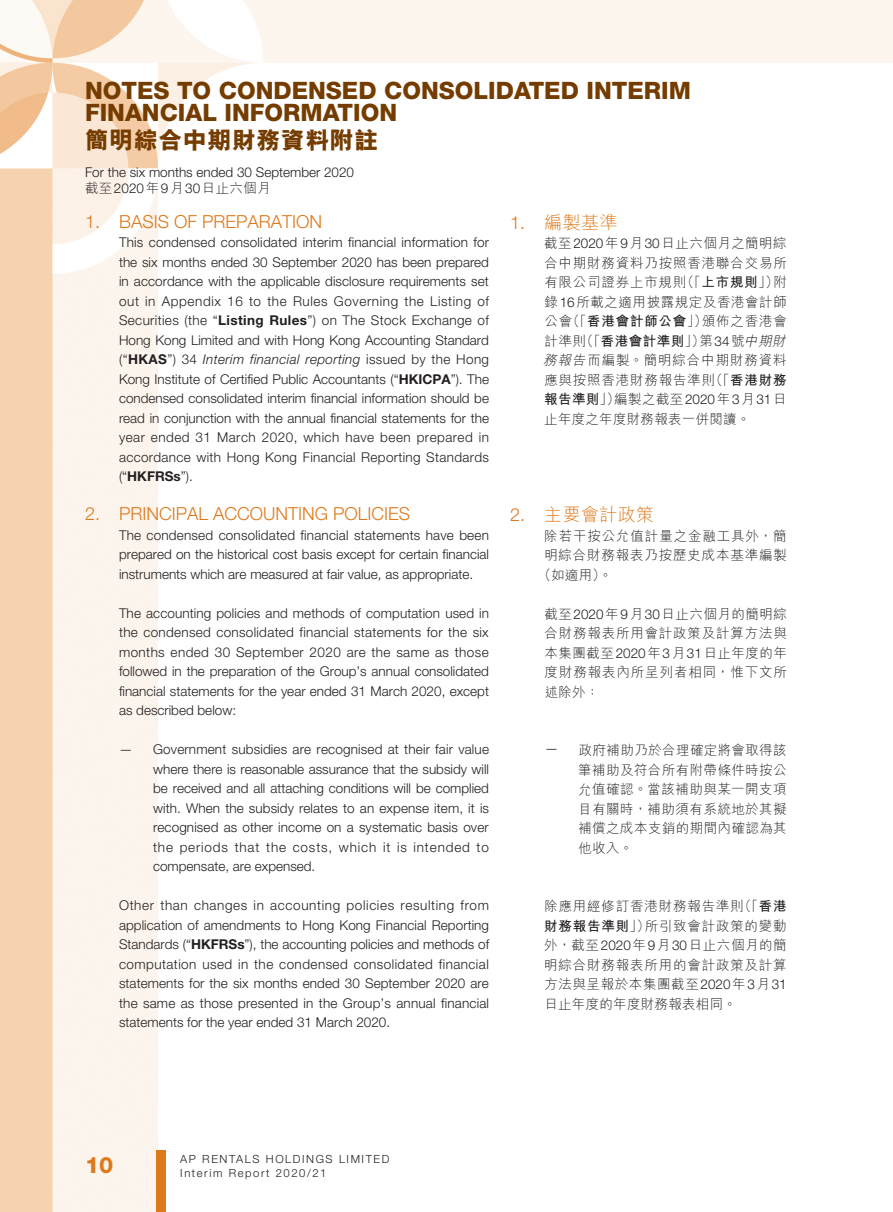
<style>
.page{position:relative;width:893px;height:1212px;background:#fff}
.page>*{position:absolute;margin:0;border:0;box-sizing:border-box;transform-origin:0 0}
.t1{font:800 24px/22.5px "Helvetica Neue LT Std";color:#753c00}
.t2{font:800 24px "M Hei HK";letter-spacing:.02em;color:#753c00}
.t3{font:800 22.5px "Helvetica Neue LT Std";color:#de791b}
.t4{font:300 18px "Helvetica Neue LT Std";color:#de791b}
.t5{font:300 18px "M Hei HK";letter-spacing:.02em;color:#de791b}
.t6{font:300 13.5px/19.5px "Helvetica Neue LT Std";color:#231f20;text-align:justify}
.t7{font:300 13.5px/19.5px "M Hei HK";letter-spacing:.055em;color:#231f20;text-align:justify}
.t8{font:300 11.25px/14.2px "Helvetica Neue LT Std";letter-spacing:.14em;color:#231f20}
.s1{font-family:"Helvetica Neue LT Std"}
.s2{font-weight:700}
.s3{font-style:italic}
</style>
<div class="page">
<img style="left:0;top:0;width:893px;height:1212px">
<div style="left:156px;top:1150px;width:10px;height:62px;background:#de791b"></div>
<h1 class="t1" style="left:85px;top:79px;width:607px">NOTES TO CONDENSED CONSOLIDATED INTERIM<br>FINANCIAL INFORMATION</h1>
<h1 class="t2" style="left:85px;top:128px;width:295px">簡明綜合中期財務資料附註</h1>
<p class="t6" style="left:85px;top:162px;width:271px">For the six months ended 30 September 2020</p>
<p class="t7" style="left:85px;top:178px;width:187px">截至<span class="s1">2020</span>年<span class="s1">9</span>月<span class="s1">30</span>日止六個月</p>
<h3 class="t4" style="left:85px;top:210px;width:239px">1. BASIS OF PREPARATION</h3>
<p class="t6" style="left:119px;top:232px;width:372px">This condensed consolidated interim financial information for the six months ended 30 September 2020 has been prepared in accordance with the applicable disclosure requirements set out in Appendix 16 to the Rules Governing the Listing of Securities (the “<span class="s2">Listing Rules</span>”) on The Stock Exchange of Hong Kong Limited and with Hong Kong Accounting Standard (“<span class="s2">HKAS</span>”) 34 <span class="s3">Interim financial reporting</span> issued by the Hong Kong Institute of Certified Public Accountants (“<span class="s2">HKICPA</span>”). The condensed consolidated interim financial information should be read in conjunction with the annual financial statements for the year ended 31 March 2020, which have been prepared in accordance with Hong Kong Financial Reporting Standards (“<span class="s2">HKFRSs</span>”).</p>
<h3 class="t4" style="left:85px;top:503px;width:327px">2. PRINCIPAL ACCOUNTING POLICIES</h3>
<p class="t6" style="left:119px;top:525px;width:371px">The condensed consolidated financial statements have been prepared on the historical cost basis except for certain financial instruments which are measured at fair value, as appropriate.</p>
<p class="t6" style="left:119px;top:603px;width:372px">The accounting policies and methods of computation used in the condensed consolidated financial statements for the six months ended 30 September 2020 are the same as those followed in the preparation of the Group’s annual consolidated financial statements for the year ended 31 March 2020, except as described below:</p>
<p class="t6" style="left:153px;top:739px;width:338px;text-indent:-34px">— Government subsidies are recognised at their fair value where there is reasonable assurance that the subsidy will be received and all attaching conditions will be complied with. When the subsidy relates to an expense item, it is recognised as other income on a systematic basis over the periods that the costs, which it is intended to compensate, are expensed.</p>
<p class="t6" style="left:119px;top:895px;width:372px">Other than changes in accounting policies resulting from application of amendments to Hong Kong Financial Reporting Standards (“<span class="s2">HKFRSs</span>”), the accounting policies and methods of computation used in the condensed consolidated financial statements for the six months ended 30 September 2020 are the same as those presented in the Group’s annual financial statements for the year ended 31 March 2020.</p>
<h3 class="t5" style="left:510px;top:213px;width:109px"><span class="s1">1.</span> 編製基準</h3>
<p class="t7" style="left:543px;top:233px;width:247px;text-align:left">截至<span class="s1">2020</span>年<span class="s1">9</span>月<span class="s1">30</span>日止六個月之簡明綜合中期財務資料乃按照香港聯合交易所有限公司證券上市規則（「<span class="s2">上市規則</span>」）附錄<span class="s1">16</span>所載之適用披露規定及香港會計師公會（「<span class="s2">香港會計師公會</span>」）頒佈之香港會計準則（「<span class="s2">香港會計準則</span>」）第<span class="s1">34</span>號<span class="s3">中期財務報告</span>而編製。簡明綜合中期財務資料應與按照香港財務報告準則（「<span class="s2">香港財務報告準則</span>」）編製之截至<span class="s1">2020</span>年<span class="s1">3</span>月<span class="s1">31</span>日止年度之年度財務報表一併閱讀。</p>
<h3 class="t5" style="left:510px;top:505px;width:145px"><span class="s1">2.</span> 主要會計政策</h3>
<p class="t7" style="left:544px;top:526px;width:244px">除若干按公允值計量之金融工具外，簡</p>
<p class="t7" style="left:544px;top:545px;width:244px">明綜合財務報表乃按歷史成本基準編製</p>
<p class="t7" style="left:538px;top:565px;width:76px">（如適用）。</p>
<p class="t7" style="left:544px;top:604px;width:244px">截至<span class="s1">2020</span>年<span class="s1">9</span>月<span class="s1">30</span>日止六個月的簡明綜合財務報表所用會計政策及計算方法與本集團截至<span class="s1">2020</span>年<span class="s1">3</span>月<span class="s1">31</span>日止年度的年度財務報表內所呈列者相同，惟下文所述除外：</p>
<p class="t7" style="left:578px;top:740px;width:210px;text-indent:-34px"><sup>—</sup> 政府補助乃於合理確定將會取得該筆補助及符合所有附帶條件時按公允值確認。當該補助與某一開支項目有關時，補助須有系統地於其擬補償之成本支銷的期間內確認為其他收入。</p>
<p class="t7" style="left:544px;top:896px;width:244px">除應用經修訂香港財務報告準則（「<span class="s2">香港財務報告準則</span>」）所引致會計政策的變動外，截至<span class="s1">2020</span>年<span class="s1">9</span>月<span class="s1">30</span>日止六個月的簡明綜合財務報表所用的會計政策及計算方法與呈報於本集團截至<span class="s1">2020</span>年<span class="s1">3</span>月<span class="s1">31</span>日止年度的年度財務報表相同。</p>
<h2 class="t3" style="left:85px;top:1152px;width:30px">10</h2>
<p class="t8" style="left:180px;top:1151px;width:211px">AP RENTALS HOLDINGS LIMITED<br>Interim Report 2020/21</p>
</div>
